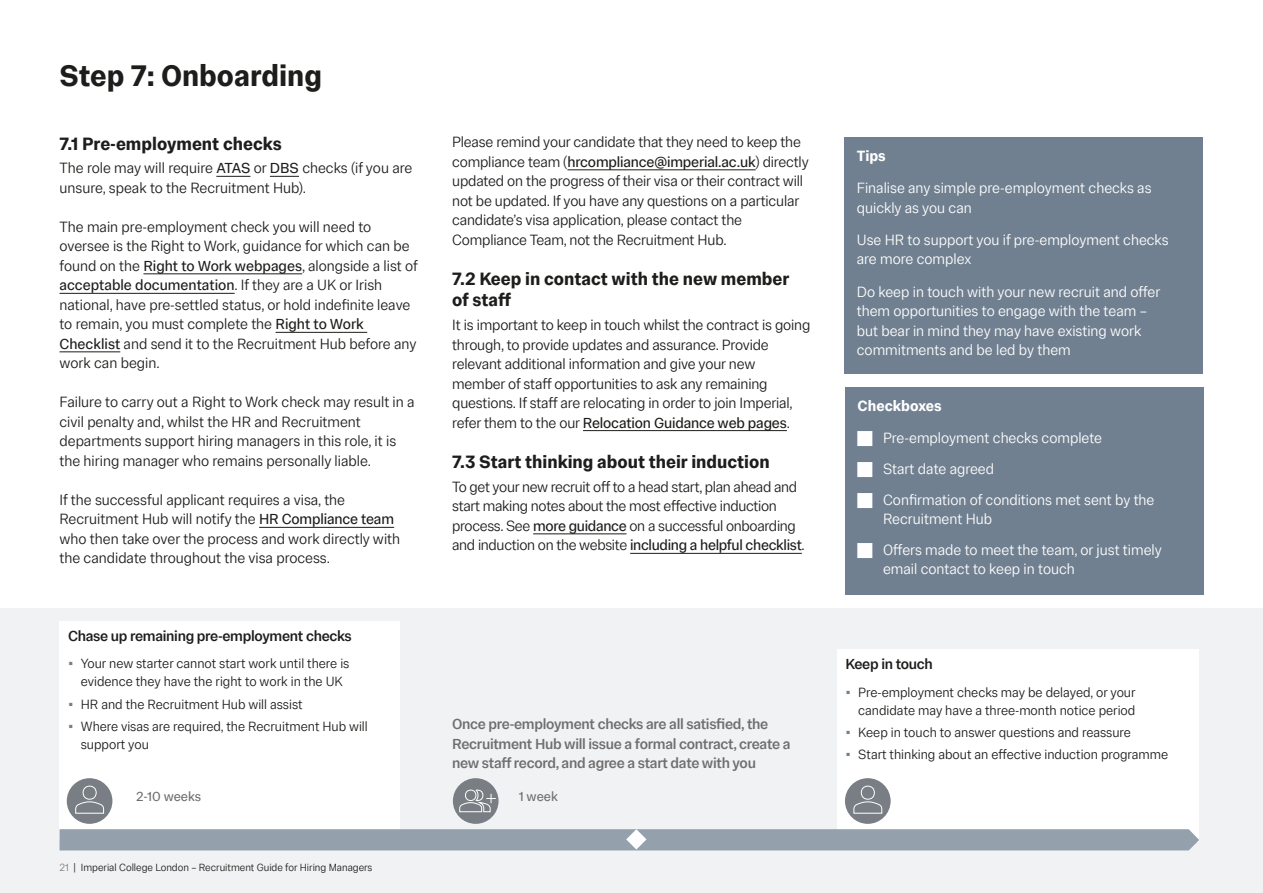
<style>
.page{position:relative;width:1263px;height:893px;background:#fff}
.page>*{position:absolute;margin:0;border:0;box-sizing:border-box;transform-origin:0 0}
.t1{font:600 30px "Imperial Sans Text";color:#1d1d1b}
.t2{font:600 18px/21px "Imperial Sans Text";color:#1d1d1b}
.t3{font:300 15px/19.5px "Imperial Sans Text";letter-spacing:-.01em;color:#1d1d1b}
.t4{font:300 15px/19.5px "Imperial Sans Text";color:#fff}
.t5{font:500 15px/19.5px "Imperial Sans Text";letter-spacing:-.02em;color:#706f6f}
.t6{font:500 15px "Imperial Sans Text";letter-spacing:-.02em;color:#1d1d1b}
.t7{font:600 15px "Imperial Sans Text";color:#fff}
.t8{font:300 13.5px/18px "Imperial Sans Text";color:#1d1d1b;text-align:right}
.t9{font:13.5px "Imperial Sans Text";color:#706f6f}
.t10{font:300 10.5px "Imperial Sans Text";color:#1d1d1b}
.s1{font-weight:400}
.s2{color:#787e83}
</style>
<div class="page">
<hr style="left:216px;top:176px;width:34px;height:1px;background:#1d1d1b">
<svg style="left:270px;top:176px;width:29px;height:1px"></svg>
<hr style="left:143px;top:274px;width:159px;height:1px;background:#1d1d1b">
<hr style="left:60px;top:293px;width:175px;height:1px;background:#1d1d1b">
<hr style="left:276px;top:332px;width:91px;height:1px;background:#1d1d1b">
<hr style="left:60px;top:352px;width:60px;height:1px;background:#1d1d1b">
<hr style="left:259px;top:527px;width:135px;height:1px;background:#1d1d1b">
<hr style="left:567px;top:170px;width:189px;height:1px;background:#1d1d1b">
<hr style="left:583px;top:430px;width:204px;height:1px;background:#1d1d1b">
<hr style="left:533px;top:534px;width:93px;height:1px;background:#1d1d1b">
<hr style="left:630px;top:553px;width:172px;height:1px;background:#1d1d1b">
<div style="left:845px;top:387px;width:358px;height:208px;background:#708090"></div>
<div style="left:0;top:608px;width:1263px;height:285px;background:#f1f2f3"></div>
<div style="left:837px;top:649px;width:361px;height:193px;background:#fff"></div>
<div style="left:60px;top:621px;width:340px;height:219px;background:#fff"></div>
<div style="left:60px;top:829px;width:1139px;height:21px;background:#94a0ac"></div>
<div style="left:844px;top:137px;width:359px;height:236px;background:#708090"></div>
<div style="left:67px;top:778px;width:45px;height:46px;background:#787e83;border-radius:50%"></div>
<svg style="left:75px;top:785px;width:29px;height:29px"></svg>
<div style="left:845px;top:778px;width:46px;height:46px;background:#787e83;border-radius:50%"></div>
<svg style="left:853px;top:785px;width:29px;height:29px"></svg>
<div style="left:453px;top:778px;width:45px;height:46px;background:#787e83;border-radius:50%"></div>
<svg style="left:459px;top:789px;width:37px;height:23px"></svg>
<h1 class="t1" style="left:60px;top:54px;width:264px">Step 7: Onboarding</h1>
<p class="t2" style="left:60px;top:132px;width:224px">7.1 Pre-employment checks</p>
<p class="t3" style="left:60px;top:158px;width:354px">The role may will require <span class="s1">ATAS</span> or <span class="s1">DBS</span> checks (if you are unsure, speak to the Recruitment Hub).</p>
<p class="t3" style="left:60px;top:216px;width:360px">The main pre-employment check you will need to oversee is the Right to Work, guidance for which can be found on the <span class="s1">Right to Work webpages</span>, alongside a list of <span class="s1">acceptable documentation</span>. If they are a UK or Irish national, have pre-settled status, or hold indefinite leave to remain, you must complete the <span class="s1">Right to Work Checklist</span> and send it to the Recruitment Hub before any work can begin.</p>
<p class="t3" style="left:60px;top:392px;width:357px">Failure to carry out a Right to Work check may result in a civil penalty and, whilst the HR and Recruitment departments support hiring managers in this role, it is the hiring manager who remains personally liable.</p>
<p class="t3" style="left:60px;top:489px;width:342px">If the successful applicant requires a visa, the Recruitment Hub will notify the <span class="s1">HR Compliance team </span>who then take over the process and work directly with the candidate throughout the visa process.</p>
<p class="t3" style="left:452px;top:132px;width:358px">Please remind your candidate that they need to keep the compliance team (<span class="s1">hrcompliance@imperial.ac.uk</span>) directly updated on the progress of their visa or their contract will not be updated. If you have any questions on a particular candidate’s visa application, please contact the Compliance Team, not the Recruitment Hub.</p>
<p class="t2" style="left:452px;top:268px;width:339px">7.2 Keep in contact with the new member of staff</p>
<p class="t3" style="left:452px;top:314px;width:360px">It is important to keep in touch whilst the contract is going through, to provide updates and assurance. Provide relevant additional information and give your new member of staff opportunities to ask any remaining questions. If staff are relocating in order to join Imperial, refer them to the our <span class="s1">Relocation Guidance web pages</span>.</p>
<p class="t2" style="left:452px;top:450px;width:319px">7.3 Start thinking about their induction</p>
<p class="t3" style="left:452px;top:476px;width:354px">To get your new recruit off to a head start, plan ahead and start making notes about the most effective induction process. See <span class="s1">more guidance</span> on a successful onboarding and induction on the website <span class="s1">including a helpful checklist</span>.</p>
<p class="t6" style="left:68px;top:624px;width:285px">Chase up remaining pre-employment checks</p>
<p class="t8" style="left:68px;top:654px;width:283px;text-align:center"><span class="s2">•</span> Your new starter cannot start work until there is evidence they have the right to work in the UK</p>
<p class="t8" style="left:68px;top:694px;width:236px"><span class="s2">•</span> HR and the Recruitment Hub will assist</p>
<p class="t8" style="left:81px;top:716px;width:288px;text-align:left;text-indent:-13px"><span class="s2">•</span> Where visas are required, the Recruitment Hub will support you</p>
<p class="t5" style="left:452px;top:713px;width:340px">Once pre-employment checks are all satisfied, the<br>Recruitment Hub will issue a formal contract, create a new staff record, and agree a start date with you</p>
<p class="t9" style="left:136px;top:787px;width:67px">2-10 weeks</p>
<p class="t9" style="left:519px;top:787px;width:41px">1 week</p>
<p class="t10" style="left:60px;top:860px;width:314px"><span class="s2">21</span> | Imperial College London – Recruitment Guide for Hiring Managers</p>
<p class="t7" style="left:857px;top:145px;width:31px">Tips</p>
<p class="t4" style="left:857px;top:177px;width:296px">Finalise any simple pre-employment checks as quickly as you can</p>
<p class="t4" style="left:857px;top:229px;width:313px">Use HR to support you if pre-employment checks are more complex</p>
<p class="t4" style="left:857px;top:281px;width:305px">Do keep in touch with your new recruit and offer them opportunities to engage with the team – but bear in mind they may have existing work commitments and be led by them</p>
<p class="t7" style="left:857px;top:395px;width:86px">Checkboxes</p>
<p class="t4" style="left:883px;top:422px;width:273px;line-height:30.8px">Pre-employment checks complete<br>Start date agreed<br>Confirmation of conditions met sent by the</p>
<p class="t4" style="left:883px;top:503px;width:280px;line-height:30.8px">Recruitment Hub<br>Offers made to meet the team, or just timely</p>
<p class="t4" style="left:883px;top:559px;width:193px">email contact to keep in touch</p>
<p class="t6" style="left:845px;top:653px;width:89px">Keep in touch</p>
<p class="t8" style="left:845px;top:682px;width:292px"><span class="s2">•</span> Pre-employment checks may be delayed, or your candidate may have a three-month notice period</p>
<p class="t8" style="left:845px;top:722px;width:287px"><span class="s2">•</span> Keep in touch to answer questions and reassure</p>
<p class="t8" style="left:845px;top:745px;width:324px"><span class="s2">•</span> Start thinking about an effective induction programme</p>
</div>
